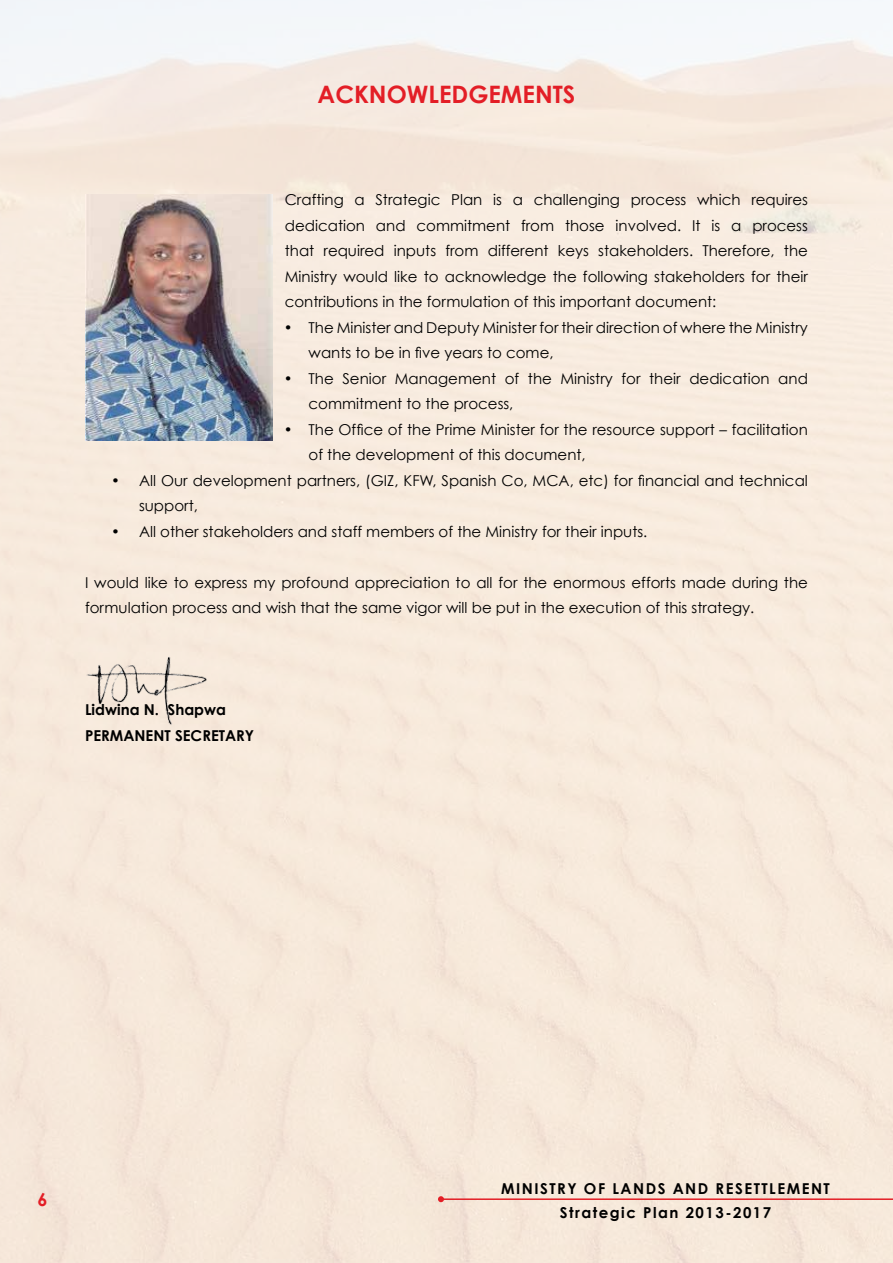
<style>
.page{position:relative;width:893px;height:1263px;background:#fff}
.page>*{position:absolute;margin:0;border:0;box-sizing:border-box;transform-origin:0 0}
.t1{font:700 24px "Century Gothic";color:#e31e26}
.t2{font:700 18px "Century Gothic";color:#e31e26}
.t3{font:15px/25.5px "Century Gothic";color:#000}
.t4{font:700 15px/23.9px "Century Gothic";letter-spacing:.1em;color:#000;text-align:center}
.t5{font:700 15px/25.5px "Century Gothic";color:#000}
</style>
<div class="page">
<img style="left:0;top:0;width:893px;height:1263px">
<hr style="left:441px;top:1198px;width:452px;height:2px;background:#e31e26">
<svg style="left:438px;top:1196px;width:6px;height:6px"></svg>
<img style="left:85px;top:195px;width:187px;height:245px">
<img style="left:85px;top:637px;width:135px;height:136px">
<h1 class="t1" style="left:318px;top:79px;width:259px">ACKNOWLEDGEMENTS</h1>
<p class="t3" style="left:285px;top:187px;width:525px;text-align:justify">Crafting a Strategic Plan is a challenging process which requires dedication and commitment from those involved. It is a process that required inputs from different keys stakeholders. Therefore, the Ministry would like to acknowledge the following stakeholders for their contributions in the formulation of this important document:</p>
<p class="t3" style="left:309px;top:314px;width:501px;text-indent:-24px">• The Minister and Deputy Minister for their direction of where the Ministry wants to be in five years to come,</p>
<p class="t3" style="left:309px;top:365px;width:501px;text-indent:-24px">• The Senior Management of the Ministry for their dedication and commitment to the process,</p>
<p class="t3" style="left:309px;top:416px;width:501px;text-indent:-24px">• The Office of the Prime Minister for the resource support – facilitation of the development of this document,</p>
<p class="t3" style="left:139px;top:467px;width:670px;text-indent:-27px">• All Our development partners, (GIZ, KFW, Spanish Co, MCA, etc) for financial and technical support,</p>
<p class="t3" style="left:112px;top:518px;width:537px">• All other stakeholders and staff members of the Ministry for their inputs.</p>
<p class="t3" style="left:85px;top:569px;width:724px">I would like to express my profound appreciation to all for the enormous efforts made during the formulation process and wish that the same vigor will be put in the execution of this strategy.</p>
<p class="t5" style="left:85px;top:696px;width:171px">Lidwina N. Shapwa<br>PERMANENT SECRETARY</p>
<p class="t2" style="left:37px;top:1188px;width:12px">6</p>
<p class="t4" style="left:501px;top:1176px;width:330px">MINISTRY OF LANDS AND RESETTLEMENT<br>Strategic Plan 2013-2017</p>
</div>
